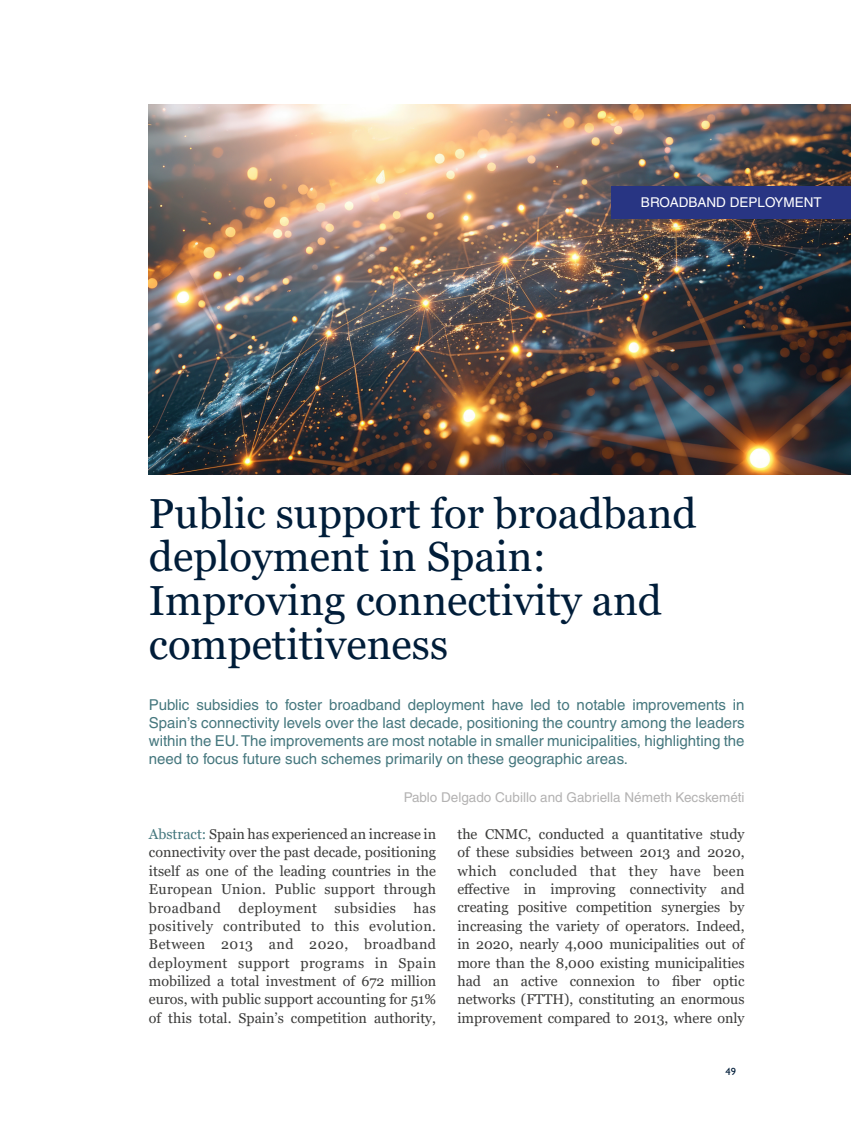
<style>
.page{position:relative;width:851px;height:1127px;background:#fff}
.page>*{position:absolute;margin:0;border:0;box-sizing:border-box;transform-origin:0 0}
.t1{font:42px/43.5px "Georgia";color:#001d39}
.t2{font:15px/18px "Helvetica";color:#45777e;text-align:justify}
.t3{font:14.25px/18.3px "Georgia";color:#3c3c3b;text-align:justify}
.t4{font:13.5px "Helvetica";color:#b3b2b2}
.t5{font:13.5px "Helvetica";color:#fff}
.t6{font:500 10.5px "Gill Sans MT Std";color:#001d39}
.s1{color:#45777e}
</style>
<div class="page">
<img style="left:149px;top:104px;width:701px;height:370px">
<div style="left:611px;top:186px;width:239px;height:32px;background:#283583"></div>
<p class="t5" style="left:641px;top:194px;width:182px">BROADBAND DEPLOYMENT</p>
<h1 class="t1" style="left:149px;top:493px;width:549px">Public support for broadband deployment in Spain:<br>Improving connectivity and competitiveness</h1>
<p class="t2" style="left:149px;top:695px;width:597px">Public subsidies to foster broadband deployment have led to notable improvements in Spain’s connectivity levels over the last decade, positioning the country among the leaders within the EU. The improvements are most notable in smaller municipalities, highlighting the need to focus future such schemes primarily on these geographic areas.</p>
<p class="t4" style="left:403px;top:790px;width:342px">Pablo Delgado Cubillo and Gabriella Németh Kecskeméti</p>
<p class="t3" style="left:149px;top:825px;width:289px"><span class="s1">Abstract:</span> Spain has experienced an increase in connectivity over the past decade, positioning itself as one of the leading countries in the European Union. Public support through broadband deployment subsidies has positively contributed to this evolution.<br>Between 2013 and 2020, broadband deployment support programs in Spain mobilized a total investment of 672 million euros, with public support accounting for 51% of this total. Spain’s competition authority,</p>
<p class="t3" style="left:457px;top:825px;width:289px">the CNMC, conducted a quantitative study of these subsidies between 2013 and 2020, which concluded that they have been effective in improving connectivity and creating positive competition synergies by increasing the variety of operators. Indeed, in 2020, nearly 4,000 municipalities out of more than the 8,000 existing municipalities had an active connexion to fiber optic networks (FTTH), constituting an enormous improvement compared to 2013, where only</p>
<p class="t6" style="left:725px;top:1065px;width:12px">49</p>
</div>
